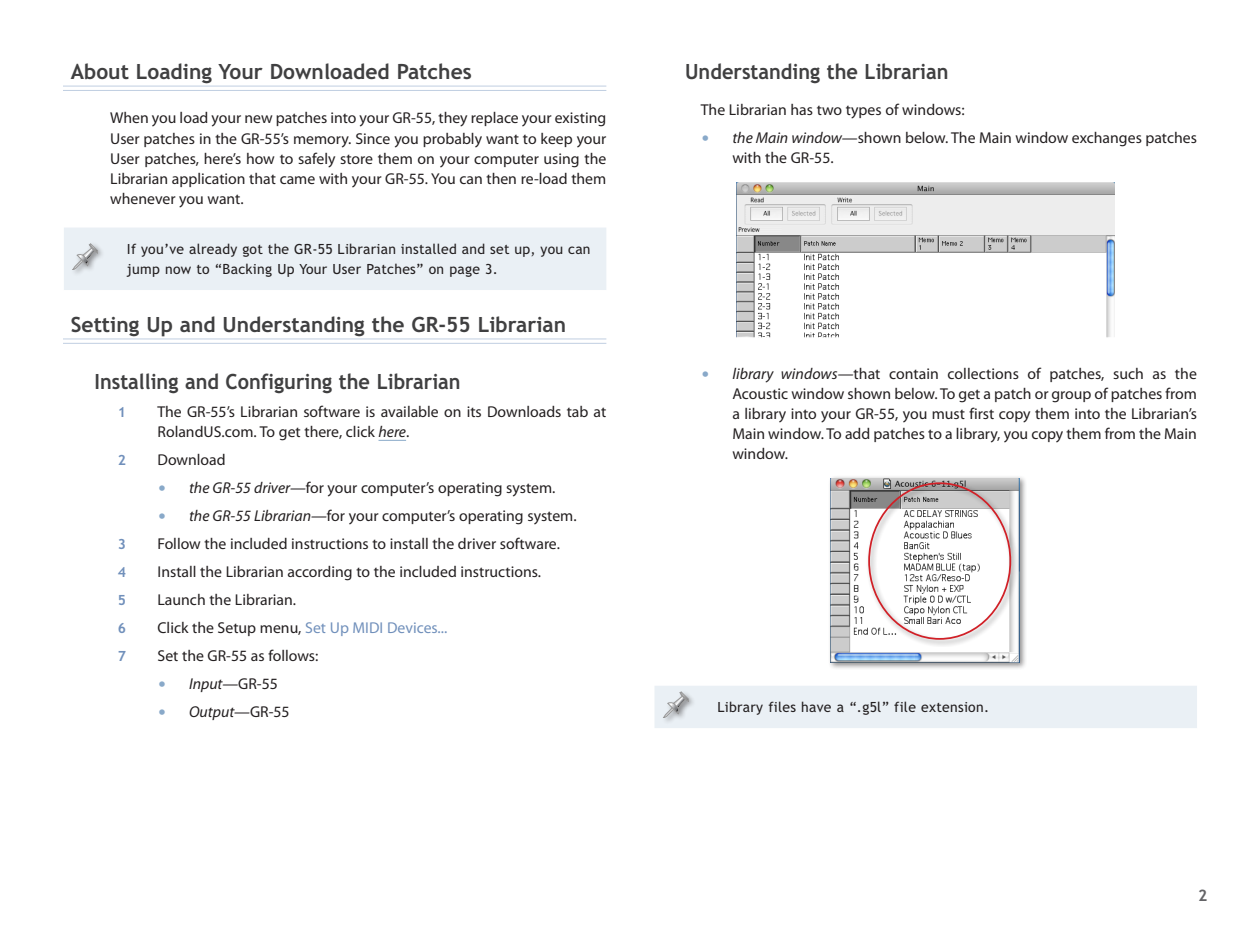
<style>
.page{position:relative;width:1260px;height:945px;background:#fff}
.page>*{position:absolute;margin:0;border:0;box-sizing:border-box;transform-origin:0 0}
.Heading_1{font:700 21px "Trebuchet MSPS";color:#404041}
.Heading_2{font:700 21px "Trebuchet MSPS";color:#404041;scale:.95 1}
.Body{font:15.75px/20.1px "Myriad Pro";color:#231f20;text-align:justify}
.Bullet_After_Graphic{font:15.75px/20.1px "Myriad Pro";color:#231f20;text-align:justify}
.Number_Next{font:15.75px "Myriad Pro";color:#231f20}
.Indented_Bullet{font:15.75px "Myriad Pro";color:#231f20}
.Number_First{font:15.75px/20.1px "Myriad Pro";color:#231f20}
.Bullet_First{font:15.75px/20.1px "Myriad Pro";color:#231f20}
.Number_Next-2{font:15.75px "Myriad Pro";color:#7190bb}
.Indented_Bullet-2{font:italic 15.75px "Myriad Pro";color:#231f20}
.t1{font:700 15.75px "Trebuchet MSPS";color:#636366}
.NTW_Text{font:14px/20.1px "Trebuchet MSPS";letter-spacing:.02em;color:#231f20}
.Number_Next-3{font:700 14px "Trebuchet MSPS";color:#7190bb}
.Number_First-2{font:700 14px "Trebuchet MSPS";color:#7190bb}
.s1{font-style:italic}
.s2{font-family:"Trebuchet MSPS";font-weight:700;font-size:17.5px;color:#89a9c9}
.s3{color:#231f20}
.s4{font-family:"Trebuchet MSPS";font-weight:700;font-style:normal;font-size:17.5px;color:#89a9c9}
.s5{font-style:normal}
</style>
<div class="page">
<hr style="left:63px;top:86px;width:543px;height:1px;background:#c0cee1">
<hr style="left:63px;top:90px;width:543px;height:1px;background:#c0cee1">
<hr style="left:63px;top:339px;width:543px;height:1px;background:#c0cee1">
<hr style="left:63px;top:343px;width:543px;height:1px;background:#c0cee1">
<svg style="left:379px;top:440px;width:27px;height:1px"></svg>
<div style="left:64px;top:228px;width:542px;height:62px;background:#eaf0f5"></div>
<img style="left:736px;top:182px;width:378px;height:156px">
<div style="left:828px;top:475px;width:199px;height:194px;background:#231f20;opacity:.5"></div>
<img style="left:831px;top:478px;width:189px;height:184px">
<div style="left:865px;top:479px;width:153px;height:168px;background:#231f20;opacity:.5"></div>
<div style="left:654px;top:686px;width:543px;height:42px;background:#eaf0f5"></div>
<p class="Heading_1" style="left:71px;top:60px;width:403px">About Loading Your Downloaded Patches</p>
<p class="Body" style="left:110px;top:108px;width:498px">When you load your new patches into your GR-55, they replace your existing User patches in the GR-55’s memory. Since you probably want to keep your User patches, here’s how to safely store them on your computer using the Librarian application that came with your GR-55. You can then re-load them whenever you want.</p>
<p class="NTW_Text" style="left:127px;top:239px;width:465px">If you’ve already got the GR-55 Librarian installed and set up, you can jump now to “Backing Up Your User Patches” on page 3.</p>
<p class="Heading_1" style="left:71px;top:313px;width:497px">Setting Up and Understanding the GR-55 Librarian</p>
<p class="Heading_2" style="left:94px;top:369px;width:387px">Installing and Configuring the Librarian</p>
<p class="Number_First-2" style="left:118px;top:404px;width:10px">1</p>
<p class="Number_First" style="left:158px;top:401px;width:450px">The GR-55’s Librarian software is available on its Downloads tab at<br>RolandUS.com. To get there, click <span class="s1">here</span>.</p>
<p class="Number_Next-3" style="left:118px;top:452px;width:10px">2</p>
<p class="Number_Next" style="left:158px;top:450px;width:70px">Download</p>
<p class="Indented_Bullet" style="left:158px;top:478px;width:399px"><span class="s2">•</span> <span class="s1">the GR-55 driver—</span>for your computer’s operating system.</p>
<p class="Indented_Bullet" style="left:158px;top:506px;width:421px"><span class="s2">•</span> <span class="s1">the GR-55 Librarian—</span>for your computer’s operating system.</p>
<p class="Number_Next-3" style="left:118px;top:536px;width:10px">3</p>
<p class="Number_Next" style="left:158px;top:534px;width:404px">Follow the included instructions to install the driver software.</p>
<p class="Number_Next-3" style="left:118px;top:564px;width:10px">4</p>
<p class="Number_Next" style="left:158px;top:562px;width:385px">Install the Librarian according to the included instructions.</p>
<p class="Number_Next-3" style="left:118px;top:592px;width:10px">5</p>
<p class="Number_Next" style="left:158px;top:590px;width:140px">Launch the Librarian.</p>
<p class="Number_Next-3" style="left:118px;top:620px;width:10px">6</p>
<p class="Number_Next-2" style="left:158px;top:618px;width:291px"><span class="s3">Click the Setup menu,</span> Set Up MIDI Devices...</p>
<p class="Number_Next-3" style="left:118px;top:648px;width:10px">7</p>
<p class="Number_Next" style="left:158px;top:646px;width:162px">Set the GR-55 as follows:</p>
<p class="Indented_Bullet-2" style="left:158px;top:674px;width:122px"><span class="s4">•</span> Input—<span class="s5">GR-55</span></p>
<p class="Indented_Bullet-2" style="left:158px;top:702px;width:134px"><span class="s4">•</span> Output—<span class="s5">GR-55</span></p>
<p class="Heading_2" style="left:685px;top:60px;width:279px">Understanding the Librarian</p>
<p class="Body" style="left:701px;top:100px;width:265px">The Librarian has two types of windows:</p>
<p class="Bullet_First" style="left:732px;top:128px;width:466px;text-indent:-32px"><span class="s2">•</span> <span class="s1">the Main window—</span>shown below. The Main window exchanges patches with the GR-55.</p>
<p class="Bullet_After_Graphic" style="left:732px;top:363px;width:466px;text-indent:-32px"><span class="s2">•</span> <span class="s1">library windows—</span>that contain collections of patches, such as the Acoustic window shown below. To get a patch or group of patches from a library into your GR-55, you must first copy them into the Librarian’s Main window. To add patches to a library, you copy them from the Main window.</p>
<p class="NTW_Text" style="left:718px;top:697px;width:273px">Library files have a “.g5l” file extension.</p>
<p class="t1" style="left:1198px;top:886px;width:11px">2</p>
</div>
